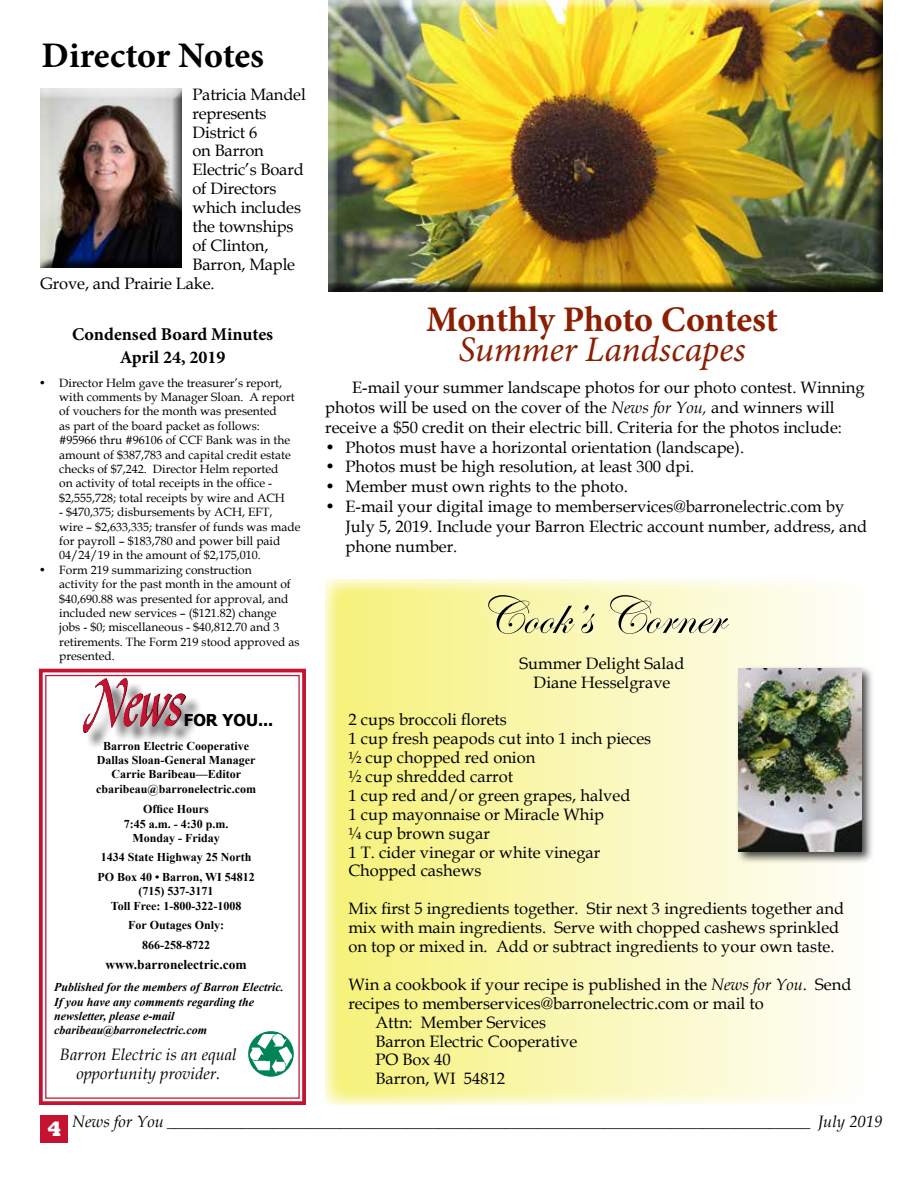
<style>
.page{position:relative;width:918px;height:1188px;background:#fff}
.page>*{position:absolute;margin:0;border:0;box-sizing:border-box;transform-origin:0 0}
.t1{font:54px "Edwardian Script ITC";color:#000}
.t2{font:700 36px "Minion Pro";letter-spacing:-.01em;color:#8a1f03}
.t3{font:italic 36px "Minion Pro";letter-spacing:-.005em;color:#8a1f03}
.t4{font:700 36px "Minion Pro";letter-spacing:-.01em;color:#000}
.t5{font:800 21px "Rockwell";color:#fff}
.t6{font:700 18px/22.5px "Minion Pro";color:#000;text-align:center}
.t7{font:16.5px/18.9px "Book Antiqua";color:#000}
.t8{font:italic 16.5px/18.9px "Book Antiqua";color:#000;text-align:center}
.t9{font:700 16.35px "Tahoma";color:#000}
.t10{font:700 13.5px "Times New Roman";color:#000}
.t11{font:12px/14.4px "Book Antiqua";color:#000}
.t12{font:700 12px/14.2px "Times New Roman";color:#000;text-align:center}
.t13{font:italic 700 12px/14.2px "Times New Roman";color:#000}
.s1{font-style:italic}
</style>
<div class="page">
<div style="left:40px;top:1115px;width:28px;height:28px;background:#c41230"></div>
<div style="left:328px;top:0;width:557px;height:292px;background:#000;opacity:.75"></div>
<svg style="left:38px;top:668px;width:268px;height:437px"></svg>
<div style="left:45px;top:675px;width:255px;height:424px;border:1px solid #c41230"></div>
<svg style="left:248px;top:1031px;width:46px;height:46px"></svg>
<img style="left:251px;top:1034px;width:40px;height:39px">
<div style="left:86px;top:682px;width:117px;height:68px;background:#000;opacity:.75"></div>
<img style="left:83px;top:678px;width:102px;height:54px">
<svg style="left:325px;top:579px;width:513px;height:526px"></svg>
<div style="left:479px;top:586px;width:258px;height:57px;background:#fff;opacity:.75"></div>
<div style="left:39px;top:89px;width:145px;height:179px;background:#000;opacity:.75"></div>
<div style="left:735px;top:665px;width:139px;height:199px;background:#000;opacity:.75"></div>
<img style="left:739px;top:669px;width:122px;height:183px">
<h2 class="t4" style="left:42px;top:30px;width:224px">Director Notes</h2>
<p class="t7" style="left:192px;top:84px;width:115px">Patricia Mandel</p>
<p class="t7" style="left:192px;top:103px;width:76px">represents</p>
<p class="t7" style="left:192px;top:122px;width:66px">District 6</p>
<p class="t7" style="left:192px;top:141px;width:73px">on Barron</p>
<p class="t7" style="left:192px;top:160px;width:113px">Electric’s Board</p>
<p class="t7" style="left:192px;top:179px;width:86px">of Directors</p>
<p class="t7" style="left:192px;top:198px;width:110px">which includes</p>
<p class="t7" style="left:192px;top:217px;width:103px">the townships</p>
<p class="t7" style="left:192px;top:235px;width:77px">of Clinton,</p>
<p class="t7" style="left:192px;top:254px;width:104px">Barron, Maple</p>
<p class="t7" style="left:41px;top:273px;width:176px">Grove, and Prairie Lake.</p>
<p class="t6" style="left:72px;top:323px;width:203px">Condensed Board Minutes<br>April 24, 2019</p>
<p class="t11" style="left:59px;top:375px;width:237px;text-indent:-20px">• Director Helm gave the treasurer’s report, with comments by Manager Sloan. A report of vouchers for the month was presented<br>as part of the board packet as follows: #95966 thru #96106 of CCF Bank was in the amount of $387,783 and capital credit estate checks of $7,242. Director Helm reported on activity of total receipts in the office - $2,555,728; total receipts by wire and ACH</p>
<p class="t11" style="left:59px;top:505px;width:243px">- $470,375; disbursements by ACH, EFT,<br>wire – $2,633,335; transfer of funds was made for payroll – $183,780 and power bill paid 04/24/19 in the amount of $2,175,010.</p>
<p class="t11" style="left:59px;top:562px;width:242px;text-indent:-20px">• Form 219 summarizing construction<br>activity for the past month in the amount of $40,690.88 was presented for approval, and included new services – ($121.82) change jobs - $0; miscellaneous - $40,812.70 and 3 retirements. The Form 219 stood approved as presented.</p>
<p class="t9" style="left:184px;top:709px;width:91px">FOR YOU...</p>
<p class="t12" style="left:96px;top:738px;width:161px">Barron Electric Cooperative<br>Dallas Sloan-General Manager<br>Carrie Baribeau—Editor cbaribeau@barronelectric.com</p>
<p class="t12" style="left:124px;top:802px;width:106px">Office Hours<br>7:45 a.m. - 4:30 p.m.<br>Monday - Friday</p>
<p class="t12" style="left:97px;top:847px;width:159px;line-height:19.6px;text-align:left">1434 State Highway 25 North<br>PO Box 40 • Barron, WI 54812</p>
<p class="t12" style="left:111px;top:884px;width:132px">(715) 537-3171<br>Toll Free: 1-800-322-1008</p>
<p class="t12" style="left:128px;top:915px;width:97px;line-height:19.6px">For Outages Only:<br>866-258-8722</p>
<p class="t10" style="left:105px;top:955px;width:143px">www.barronelectric.com</p>
<p class="t13" style="left:54px;top:980px;width:231px">Published for the members of Barron Electric.<br>If you have any comments regarding the newsletter, please e-mail cbaribeau@barronelectric.com</p>
<p class="t8" style="left:60px;top:1045px;width:178px">Barron Electric is an equal opportunity provider.</p>
<h2 class="t2" style="left:426px;top:294px;width:353px">Monthly Photo Contest</h2>
<h2 class="t3" style="left:459px;top:325px;width:288px">Summer Landscapes</h2>
<p class="t7" style="left:325px;top:377px;width:541px;line-height:19.8px;text-indent:27px">E-mail your summer landscape photos for our photo contest. Winning photos will be used on the cover of the <span class="s1">News for You,</span> and winners will receive a $50 credit on their electric bill. Criteria for the photos include:</p>
<p class="t7" style="left:325px;top:437px;width:420px">• Photos must have a horizontal orientation (landscape).</p>
<p class="t7" style="left:325px;top:457px;width:371px">• Photos must be high resolution, at least 300 dpi.</p>
<p class="t7" style="left:325px;top:477px;width:304px">• Member must own rights to the photo.</p>
<p class="t7" style="left:345px;top:496px;width:523px;line-height:19.8px;text-indent:-20px">• E-mail your digital image to memberservices@barronelectric.com by<br>July 5, 2019. Include your Barron Electric account number, address, and phone number.</p>
<h1 class="t1" style="left:479px;top:587px;width:247px">Cook’s Corner</h1>
<p class="t7" style="left:520px;top:653px;width:166px;text-align:center">Summer Delight Salad<br>Diane Hesselgrave</p>
<p class="t7" style="left:348px;top:710px;width:304px">2 cups broccoli florets<br>1 cup fresh peapods cut into 1 inch pieces ½ cup chopped red onion<br>½ cup shredded carrot<br>1 cup red and/or green grapes, halved<br>1 cup mayonnaise or Miracle Whip<br>¼ cup brown sugar<br>1 T. cider vinegar or white vinegar<br>Chopped cashews</p>
<p class="t7" style="left:348px;top:899px;width:497px">Mix first 5 ingredients together. Stir next 3 ingredients together and mix with main ingredients. Serve with chopped cashews sprinkled on top or mixed in. Add or subtract ingredients to your own taste.</p>
<p class="t7" style="left:348px;top:974px;width:505px">Win a cookbook if your recipe is published in the <span class="s1">News for You</span>. Send</p>
<p class="t7" style="left:348px;top:993px;width:417px">recipes to memberservices@barronelectric.com or mail to</p>
<p class="t7" style="left:375px;top:1012px;width:172px">Attn: Member Services</p>
<p class="t7" style="left:375px;top:1031px;width:204px">Barron Electric Cooperative</p>
<p class="t7" style="left:375px;top:1050px;width:77px">PO Box 40</p>
<p class="t7" style="left:375px;top:1069px;width:131px">Barron, WI 54812</p>
<p class="t5" style="left:47px;top:1116px;width:16px">4</p>
<p class="t8" style="left:72px;top:1112px;width:812px">News for You ______________________________________________________________________________ July 2019</p>
</div>
